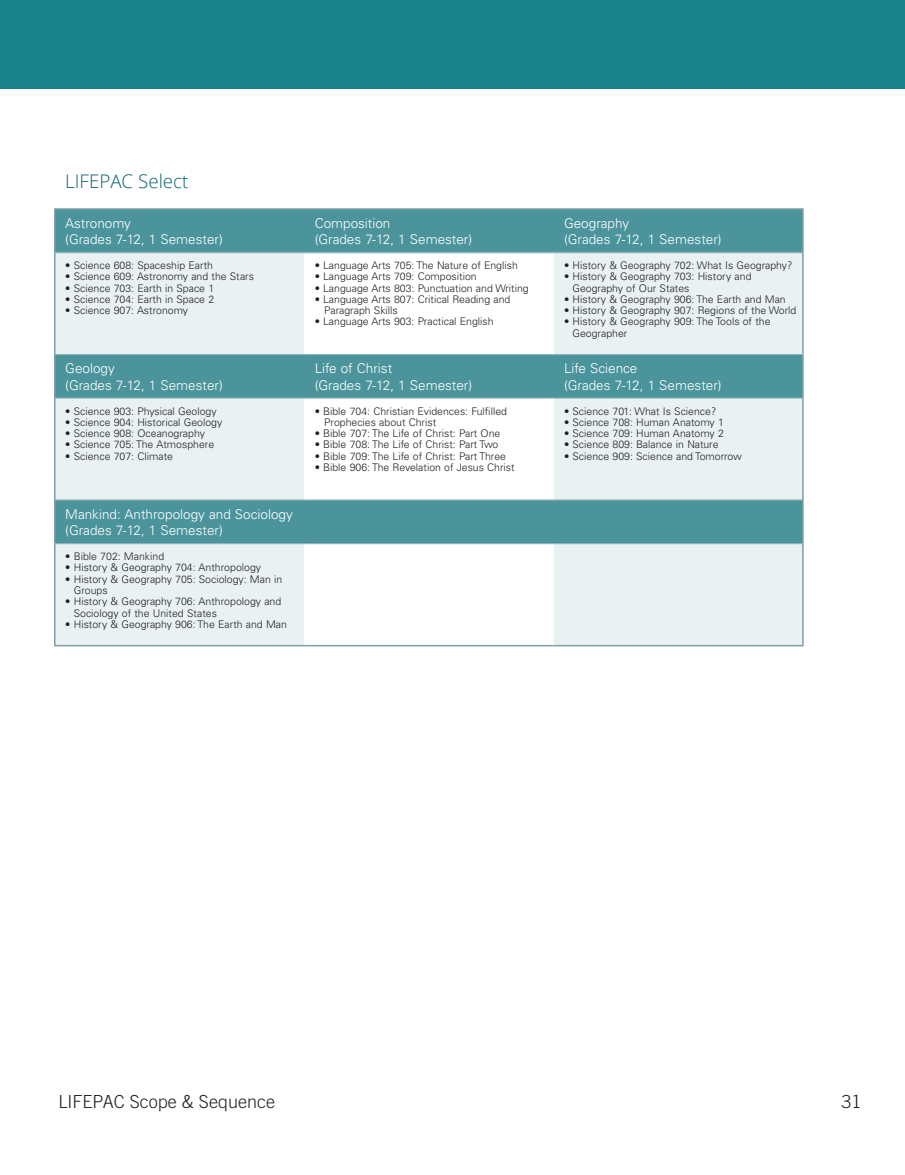
<style>
.page{position:relative;width:905px;height:1175px;background:#fff}
.page>*{position:absolute;margin:0;border:0;box-sizing:border-box;transform-origin:0 0}
.t1{font:300 18.75px "Open Sans";color:#0b636a}
.t2{font:300 18px "Trade Gothic LT Std";color:#231f20}
.t3{font:300 13.5px/16.5px "Univers LT Std";color:#fff}
.t4{font:300 10.5px/11.2px "Univers LT Std";color:#231f20}
</style>
<div class="page">
<div style="left:0;top:0;width:904px;height:89px;background:#19828b"></div>
<div style="left:56px;top:210px;width:746px;height:42px;background:#4b949c"></div>
<svg style="left:56px;top:253px;width:746px;height:392px;background:#c7dcdf"></svg>
<svg style="left:304px;top:253px;width:249px;height:392px"></svg>
<hr style="left:56px;top:252px;width:248px;height:1px;background:#8ab3ba">
<hr style="left:304px;top:252px;width:249px;height:1px;background:#8ab3ba">
<hr style="left:553px;top:252px;width:249px;height:1px;background:#8ab3ba">
<hr style="left:56px;top:354px;width:248px;height:1px;background:#8ab3ba">
<hr style="left:304px;top:354px;width:249px;height:1px;background:#8ab3ba">
<hr style="left:553px;top:354px;width:249px;height:1px;background:#8ab3ba">
<hr style="left:56px;top:397px;width:248px;height:1px;background:#8ab3ba">
<hr style="left:304px;top:397px;width:249px;height:1px;background:#8ab3ba">
<hr style="left:553px;top:397px;width:249px;height:1px;background:#8ab3ba">
<hr style="left:56px;top:543px;width:248px;height:1px;background:#8ab3ba">
<hr style="left:304px;top:543px;width:249px;height:1px;background:#8ab3ba">
<hr style="left:553px;top:543px;width:249px;height:1px;background:#8ab3ba">
<hr style="left:54px;top:208px;width:250px;height:2px;background:#7ca0a6">
<hr style="left:304px;top:208px;width:249px;height:2px;background:#7ca0a6">
<hr style="left:553px;top:208px;width:250px;height:2px;background:#7ca0a6">
<hr style="left:54px;top:210px;width:2px;height:42px;background:#7ca0a6">
<hr style="left:802px;top:210px;width:1px;height:42px;background:#7ca0a6">
<hr style="left:54px;top:252px;width:2px;height:102px;background:#7ca0a6">
<hr style="left:802px;top:252px;width:1px;height:102px;background:#7ca0a6">
<hr style="left:54px;top:354px;width:2px;height:44px;background:#7ca0a6">
<hr style="left:802px;top:354px;width:1px;height:44px;background:#7ca0a6">
<hr style="left:54px;top:398px;width:2px;height:102px;background:#7ca0a6">
<hr style="left:802px;top:398px;width:1px;height:102px;background:#7ca0a6">
<hr style="left:54px;top:500px;width:2px;height:43px;background:#7ca0a6">
<hr style="left:56px;top:499px;width:248px;height:1px;background:#7ca0a6">
<hr style="left:304px;top:499px;width:249px;height:1px;background:#7ca0a6">
<hr style="left:553px;top:499px;width:249px;height:1px;background:#7ca0a6">
<hr style="left:802px;top:500px;width:1px;height:43px;background:#7ca0a6">
<hr style="left:54px;top:543px;width:2px;height:102px;background:#7ca0a6">
<hr style="left:54px;top:645px;width:250px;height:1px;background:#7ca0a6">
<hr style="left:304px;top:645px;width:249px;height:1px;background:#7ca0a6">
<hr style="left:802px;top:543px;width:1px;height:102px;background:#7ca0a6">
<hr style="left:553px;top:645px;width:250px;height:1px;background:#7ca0a6">
<h1 class="t1" style="left:65px;top:168px;width:125px">LIFEPAC Select</h1>
<p class="t3" style="left:65px;top:215px;width:159px">Astronomy<br>(Grades 7-12, 1 Semester)</p>
<p class="t3" style="left:315px;top:215px;width:159px">Composition<br>(Grades 7-12, 1 Semester)</p>
<p class="t3" style="left:564px;top:215px;width:159px">Geography<br>(Grades 7-12, 1 Semester)</p>
<p class="t4" style="left:65px;top:260px;width:149px">• Science 608: Spaceship Earth</p>
<p class="t4" style="left:65px;top:271px;width:190px">• Science 609: Astronomy and the Stars</p>
<p class="t4" style="left:65px;top:282px;width:150px">• Science 703: Earth in Space 1</p>
<p class="t4" style="left:65px;top:293px;width:150px">• Science 704: Earth in Space 2</p>
<p class="t4" style="left:65px;top:305px;width:124px">• Science 907: Astronomy</p>
<p class="t4" style="left:564px;top:260px;width:230px">• History &amp; Geography 702: What Is Geography?</p>
<p class="t4" style="left:572px;top:271px;width:180px;text-indent:-8px">• History &amp; Geography 703: History and<br>Geography of Our States</p>
<p class="t4" style="left:564px;top:293px;width:223px">• History &amp; Geography 906: The Earth and Man</p>
<p class="t4" style="left:564px;top:305px;width:234px">• History &amp; Geography 907: Regions of the World</p>
<p class="t4" style="left:572px;top:316px;width:199px;text-indent:-8px">• History &amp; Geography 909: The Tools of the<br>Geographer</p>
<p class="t4" style="left:315px;top:260px;width:205px">• Language Arts 705: The Nature of English</p>
<p class="t4" style="left:315px;top:271px;width:163px">• Language Arts 709: Composition</p>
<p class="t4" style="left:315px;top:282px;width:215px">• Language Arts 803: Punctuation and Writing</p>
<p class="t4" style="left:324px;top:293px;width:187px;text-indent:-10px">• Language Arts 807: Critical Reading and<br>Paragraph Skills</p>
<p class="t4" style="left:315px;top:316px;width:180px">• Language Arts 903: Practical English</p>
<p class="t3" style="left:65px;top:360px;width:159px">Geology<br>(Grades 7-12, 1 Semester)</p>
<p class="t3" style="left:315px;top:360px;width:159px">Life of Christ<br>(Grades 7-12, 1 Semester)</p>
<p class="t3" style="left:564px;top:360px;width:159px">Life Science<br>(Grades 7-12, 1 Semester)</p>
<p class="t4" style="left:65px;top:405px;width:153px">• Science 903: Physical Geology</p>
<p class="t4" style="left:65px;top:416px;width:158px">• Science 904: Historical Geology</p>
<p class="t4" style="left:65px;top:428px;width:141px">• Science 908: Oceanography</p>
<p class="t4" style="left:65px;top:439px;width:150px">• Science 705: The Atmosphere</p>
<p class="t4" style="left:65px;top:450px;width:109px">• Science 707: Climate</p>
<p class="t4" style="left:324px;top:405px;width:184px;text-indent:-10px">• Bible 704: Christian Evidences: Fulfilled<br>Prophecies about Christ</p>
<p class="t4" style="left:315px;top:428px;width:187px">• Bible 707: The Life of Christ: Part One</p>
<p class="t4" style="left:315px;top:439px;width:185px">• Bible 708: The Life of Christ: Part Two</p>
<p class="t4" style="left:315px;top:450px;width:193px">• Bible 709: The Life of Christ: Part Three</p>
<p class="t4" style="left:315px;top:461px;width:201px">• Bible 906: The Revelation of Jesus Christ</p>
<p class="t4" style="left:564px;top:405px;width:154px">• Science 701: What Is Science?</p>
<p class="t4" style="left:564px;top:416px;width:161px">• Science 708: Human Anatomy 1</p>
<p class="t4" style="left:564px;top:428px;width:161px">• Science 709: Human Anatomy 2</p>
<p class="t4" style="left:564px;top:439px;width:156px">• Science 809: Balance in Nature</p>
<p class="t4" style="left:564px;top:450px;width:179px">• Science 909: Science and Tomorrow</p>
<p class="t3" style="left:65px;top:506px;width:229px">Mankind: Anthropology and Sociology (Grades 7-12, 1 Semester)</p>
<p class="t4" style="left:65px;top:551px;width:100px">• Bible 702: Mankind</p>
<p class="t4" style="left:65px;top:562px;width:197px">• History &amp; Geography 704: Anthropology</p>
<p class="t4" style="left:74px;top:573px;width:210px;text-indent:-8px">• History &amp; Geography 705: Sociology: Man in<br>Groups</p>
<p class="t4" style="left:74px;top:596px;width:209px;text-indent:-8px">• History &amp; Geography 706: Anthropology and<br>Sociology of the United States</p>
<p class="t4" style="left:65px;top:618px;width:223px">• History &amp; Geography 906: The Earth and Man</p>
<h2 class="t2" style="left:58px;top:1090px;width:218px">LIFEPAC Scope &amp; Sequence</h2>
<h2 class="t2" style="left:841px;top:1090px;width:22px">31</h2>
</div>
